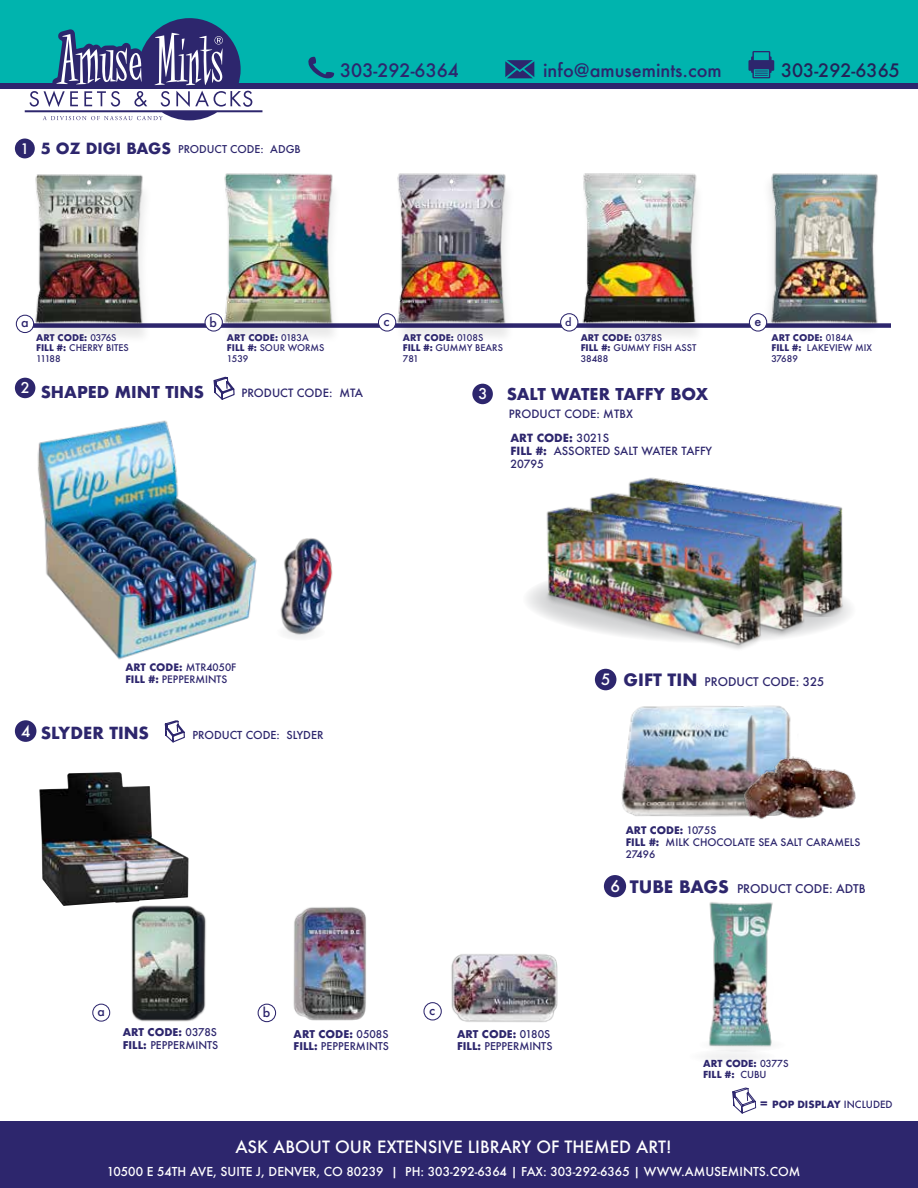
<style>
.page{position:relative;width:918px;height:1188px;background:#fff}
.page>*{position:absolute;margin:0;border:0;box-sizing:border-box;transform-origin:0 0}
.t1{font:500 18px "Futura";color:#2d266d}
.t2{font:500 18px "Futura";color:#242258}
.t3{font:500 16.5px "Futura";color:#fff}
.t4{font:700 16.5px "Futura";color:#2d266d}
.t5{font:700 16.2px "Futura";color:#2d266d}
.t6{font:700 15.9px "Futura";color:#2d266d}
.t7{font:500 15.75px "Futura";color:#fff}
.t8{font:500 15.3px "Futura";color:#fff}
.t9{font:700 15px "Futura";color:#2d266d}
.t10{font:500 14.1px "Futura";color:#fff}
.t11{font:500 12.6px "Futura";color:#2d266d}
.t12{font:500 12.45px "Futura";color:#2d266d}
.t13{font:500 12.3px "Futura";color:#2d266d}
.t14{font:500 12px "Futura";color:#fff}
.t15{font:500 11.7px "Futura";color:#2d266d}
.t16{font:500 11.55px "Futura";color:#2d266d}
.t17{font:500 11.1px "Futura";color:#2d266d}
.t18{font:500 10.95px/13.2px "Futura";color:#2d266d}
.t19{font:500 10.8px "Futura";color:#2d266d}
.t20{font:500 10.65px "Futura";color:#2d266d}
.t21{font:500 10.5px/12.6px "Futura";color:#2d266d}
.t22{font:500 10.2px/12.1px "Futura";color:#2d266d}
.t23{font:500 10.05px/12px "Futura";color:#2d266d}
.t24{font:700 9.75px "Futura";color:#2d266d}
.t25{font:700 9.45px/11.4px "Futura";color:#2d266d}
.t26{font:500 9px/10.8px "Futura";color:#2d266d}
.s1{font-weight:700}
.s2{font-weight:500;font-size:14.55px;color:#fff}
.s3{font-weight:700;font-size:16.8px}
.s4{font-weight:500}
.s5{font-size:12.15px}
</style>
<div class="page">
<svg style="left:815px;top:620px;width:29px;height:12px"></svg>
<img style="left:815px;top:502px;width:36px;height:118px">
<img style="left:628px;top:477px;width:187px;height:159px">
<img style="left:37px;top:420px;width:218px;height:240px">
<div style="left:24px;top:323px;width:867px;height:5px;background:#2d266d"></div>
<div style="left:0;top:1122px;width:918px;height:66px;background:#2d266d"></div>
<img style="left:255px;top:538px;width:78px;height:101px">
<div style="left:15px;top:139px;width:20px;height:19px;background:#2d266d;border-radius:50%"></div>
<div style="left:16px;top:315px;width:18px;height:18px;background:#fff;border-radius:50%"></div>
<div style="left:16px;top:315px;width:18px;height:18px;border:1px solid #2d266d;border-radius:50%"></div>
<div style="left:205px;top:314px;width:17px;height:17px;background:#fff;border-radius:50%"></div>
<div style="left:205px;top:313px;width:18px;height:19px;border:1px solid #2d266d;border-radius:50%"></div>
<div style="left:378px;top:314px;width:18px;height:17px;background:#fff;border-radius:50%"></div>
<div style="left:378px;top:313px;width:18px;height:19px;border:1px solid #2d266d;border-radius:50%"></div>
<div style="left:561px;top:314px;width:17px;height:17px;background:#fff;border-radius:50%"></div>
<div style="left:560px;top:313px;width:18px;height:19px;border:1px solid #2d266d;border-radius:50%"></div>
<div style="left:749px;top:314px;width:18px;height:17px;background:#fff;border-radius:50%"></div>
<div style="left:749px;top:313px;width:18px;height:19px;border:1px solid #2d266d;border-radius:50%"></div>
<div style="left:761px;top:172px;width:121px;height:165px;background:#fefefe"></div>
<img style="left:763px;top:173px;width:123px;height:157px">
<div style="left:580px;top:181px;width:125px;height:163px;background:#fafafa"></div>
<img style="left:575px;top:173px;width:130px;height:158px">
<div style="left:221px;top:180px;width:121px;height:165px;background:#000;opacity:.09"></div>
<img style="left:217px;top:173px;width:124px;height:159px">
<div style="left:32px;top:182px;width:120px;height:163px;background:#fafafa"></div>
<img style="left:28px;top:174px;width:123px;height:158px">
<div style="left:394px;top:180px;width:122px;height:165px;background:#000;opacity:.09"></div>
<img style="left:390px;top:173px;width:124px;height:159px">
<div style="left:0;top:0;width:918px;height:86px;background:#00b4ae"></div>
<div style="left:0;top:84px;width:918px;height:5px;background:#2d266d"></div>
<svg style="left:25px;top:18px;width:237px;height:102px"></svg>
<svg style="left:308px;top:57px;width:26px;height:21px"></svg>
<svg style="left:505px;top:60px;width:29px;height:18px"></svg>
<svg style="left:748px;top:51px;width:26px;height:27px"></svg>
<div style="left:15px;top:378px;width:20px;height:20px;background:#2d266d;border-radius:50%"></div>
<svg style="left:213px;top:376px;width:22px;height:24px"></svg>
<div style="left:92px;top:1004px;width:18px;height:18px;border:1px solid #2d266d;border-radius:50%"></div>
<div style="left:423px;top:1002px;width:19px;height:18px;border:1px solid #2d266d;border-radius:50%"></div>
<div style="left:258px;top:1004px;width:18px;height:18px;border:1px solid #2d266d;border-radius:50%"></div>
<svg style="left:732px;top:1087px;width:25px;height:27px"></svg>
<img style="left:131px;top:906px;width:75px;height:116px">
<img style="left:293px;top:907px;width:73px;height:114px">
<svg style="left:164px;top:720px;width:21px;height:23px"></svg>
<div style="left:472px;top:384px;width:21px;height:20px;background:#2d266d;border-radius:50%"></div>
<img style="left:527px;top:486px;width:269px;height:163px">
<div style="left:595px;top:669px;width:21px;height:21px;background:#2d266d;border-radius:50%"></div>
<img style="left:39px;top:772px;width:150px;height:134px">
<div style="left:604px;top:875px;width:22px;height:22px;background:#2d266d;border-radius:50%"></div>
<div style="left:15px;top:720px;width:21px;height:22px;background:#2d266d;border-radius:50%"></div>
<div style="left:687px;top:1049px;width:89px;height:15px;background:#f6f6f6;border-radius:50%"></div>
<img style="left:709px;top:902px;width:64px;height:147px">
<img style="left:621px;top:705px;width:170px;height:112px">
<img style="left:727px;top:750px;width:129px;height:69px">
<img style="left:451px;top:954px;width:107px;height:68px">
<h3 class="t10" style="left:21px;top:139px;width:10px">1</h3>
<h3 class="t9" style="left:41px;top:138px;width:132px">5 OZ DIGI BAGS</h3>
<p class="t21" style="left:178px;top:143px;width:124px">PRODUCT CODE: ADGB</p>
<h1 class="t1" style="left:340px;top:58px;width:120px">303-292-6364</h1>
<h1 class="t1" style="left:543px;top:58px;width:180px">info@amusemints.com</h1>
<h1 class="t2" style="left:781px;top:58px;width:120px">303-292-6365</h1>
<h3 class="t11" style="left:21px;top:314px;width:9px">a</h3>
<h3 class="t11" style="left:210px;top:314px;width:9px">b</h3>
<h3 class="t11" style="left:383px;top:312px;width:7px">c</h3>
<p class="t19" style="left:565px;top:315px;width:8px">d</p>
<h3 class="t11" style="left:754px;top:312px;width:8px">e</h3>
<p class="t26" style="left:36px;top:332px;width:94px"><span class="s1">ART CODE:</span> 0376S<br><span class="s1">FILL #:</span> CHERRY BITES<br>11188</p>
<p class="t26" style="left:227px;top:332px;width:99px"><span class="s1">ART CODE:</span> 0183A<br><span class="s1">FILL #:</span> SOUR WORMS<br>1539</p>
<p class="t26" style="left:403px;top:332px;width:102px"><span class="s1">ART CODE:</span> 0108S<br><span class="s1">FILL #:</span> GUMMY BEARS<br>781</p>
<p class="t26" style="left:581px;top:332px;width:117px"><span class="s1">ART CODE:</span> 0378S<br><span class="s1">FILL #:</span> GUMMY FISH ASST<br>38488</p>
<p class="t26" style="left:771px;top:332px;width:102px"><span class="s1">ART CODE:</span> 0184A<br><span class="s1">FILL #:</span> LAKEVIEW MIX<br>37689</p>
<h3 class="t6" style="left:21px;top:380px;width:185px"><sup>2</sup> SHAPED MINT TINS</h3>
<p class="t17" style="left:241px;top:385px;width:123px">PRODUCT CODE: MTA</p>
<h3 class="t6" style="left:478px;top:383px;width:232px"><span class="s2">3</span> SALT WATER TAFFY BOX</h3>
<p class="t17" style="left:509px;top:406px;width:126px">PRODUCT CODE: MTBX</p>
<p class="t18" style="left:510px;top:431px;width:203px"><span class="s1">ART CODE:</span> 3021S<br><span class="s1">FILL #:</span> ASSORTED SALT WATER TAFFY<br>20795</p>
<p class="t23" style="left:125px;top:661px;width:112px"><span class="s1">ART CODE:</span> MTR4050F<br><span class="s1">FILL #:</span> PEPPERMINTS</p>
<h3 class="t8" style="left:21px;top:720px;width:11px">4</h3>
<h3 class="t5" style="left:41px;top:721px;width:110px">SLYDER TINS</h3>
<p class="t20" style="left:192px;top:727px;width:133px">PRODUCT CODE: SLYDER</p>
<h3 class="t13" style="left:98px;top:1003px;width:9px">a</h3>
<h3 class="t11" style="left:263px;top:1004px;width:9px">b</h3>
<h3 class="t12" style="left:429px;top:1001px;width:7px">c</h3>
<p class="t21" style="left:123px;top:1026px;width:97px"><span class="s1">ART CODE:</span> 0378S<br><span class="s1">FILL:</span> PEPPERMINTS</p>
<p class="t21" style="left:294px;top:1027px;width:97px"><span class="s1">ART CODE:</span> 0508S<br><span class="s1">FILL:</span> PEPPERMINTS</p>
<p class="t21" style="left:457px;top:1027px;width:97px"><span class="s1">ART CODE:</span> 0180S<br><span class="s1">FILL:</span> PEPPERMINTS</p>
<h3 class="t8" style="left:601px;top:669px;width:11px">5</h3>
<h2 class="t4" style="left:624px;top:668px;width:75px">GIFT TIN</h2>
<p class="t16" style="left:705px;top:674px;width:121px">PRODUCT CODE: 325</p>
<p class="t22" style="left:626px;top:824px;width:236px"><span class="s1">ART CODE:</span> 1075S<br><span class="s1">FILL #:</span> MILK CHOCOLATE SEA SALT CARAMELS<br>27496</p>
<p class="t15" style="left:630px;top:881px;width:237px"><span class="s3">TUBE BAGS</span> PRODUCT CODE: ADTB</p>
<h3 class="t7" style="left:610px;top:875px;width:11px">6</h3>
<p class="t25" style="left:703px;top:1058px;width:87px">ART CODE: <span class="s4">0377S<br></span>FILL #: <span class="s4">CUBU</span></p>
<p class="t24" style="left:760px;top:1097px;width:134px"><span class="s5">=</span> POP DISPLAY <span class="s4">INCLUDED</span></p>
<h2 class="t3" style="left:235px;top:1136px;width:438px">ASK ABOUT OUR EXTENSIVE LIBRARY OF THEMED ART!</h2>
<h3 class="t14" style="left:107px;top:1163px;width:695px">10500 E 54TH AVE, SUITE J, DENVER, CO 80239 | PH: 303-292-6364 | FAX: 303-292-6365 | WWW.AMUSEMINTS.COM</h3>
</div>
